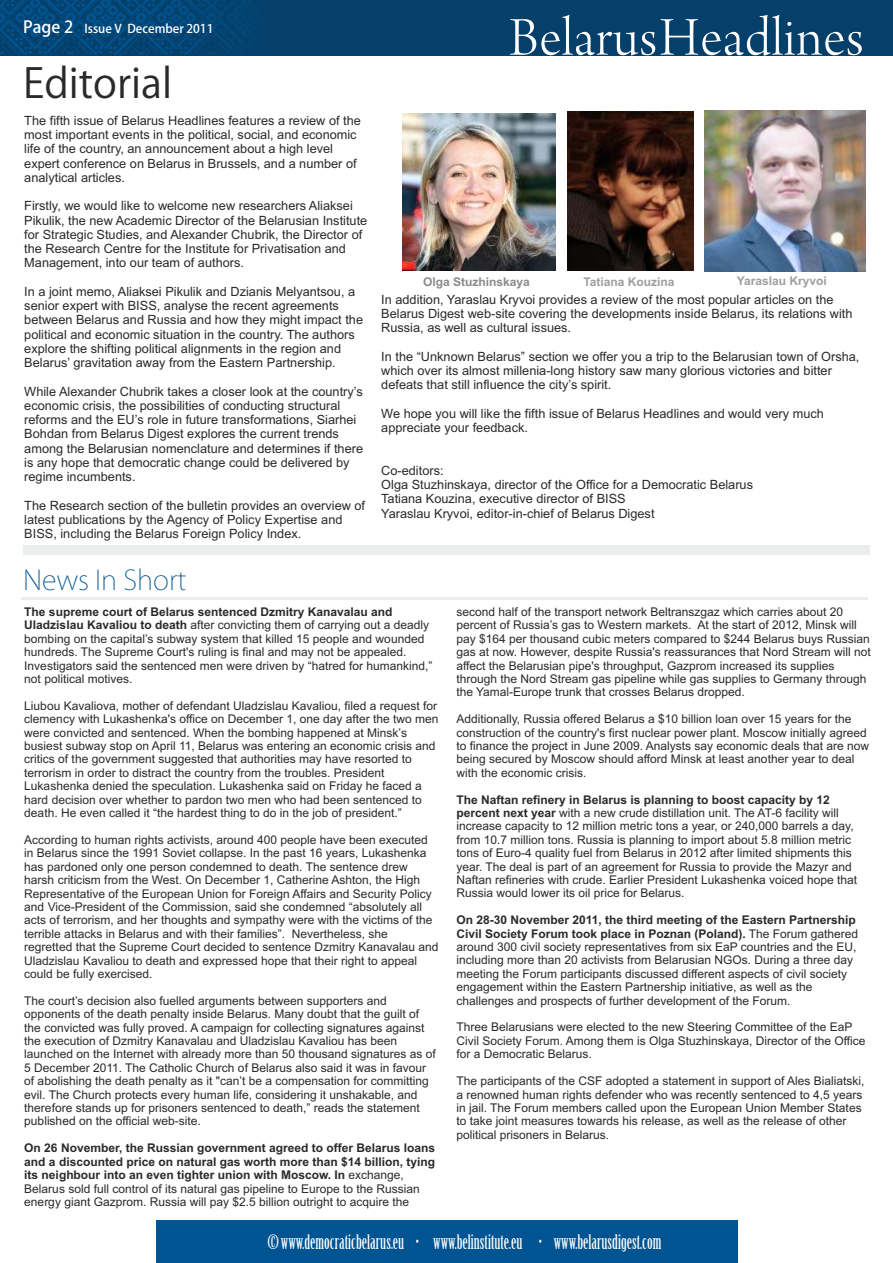
<style>
.page{position:relative;width:893px;height:1263px;background:#fff}
.page>*{position:absolute;margin:0;border:0;box-sizing:border-box;transform-origin:0 0}
.t1{font:57.6px "Arno Pro Light Display";letter-spacing:.015em;color:#fff}
.t2{font:40.5px "Koz Go Pro";color:#2b2929}
.t3{font:200 27px "Koz Go Pro";color:#005491}
.t4{font:19.5px "Birch Std";color:#fff}
.t5{font:12.75px/14.2px "Arial";color:#2b2929}
.t6{font:12px/13.4px "Arial";color:#2b2929}
.t7{font:700 12px/13.4px "Arial";color:#2b2929}
.t8{font:700 12px "Arial";color:#9e9e9e}
.t9{font:500 12px "Koz Go Pro";color:#fff}
.t10{font:700 12px "Arial";color:#8a8a8a}
.s1{font-size:16.5px}
.s2{font-weight:700}
.s3{font-weight:400}
</style>
<div class="page">
<div style="left:0;top:0;width:893px;height:55px;background:#05406b"></div>
<svg style="left:0;top:0;width:249px;height:55px"></svg>
<div style="left:23px;top:546px;width:847px;height:9px;background:#ebeded"></div>
<div style="left:156px;top:1221px;width:581px;height:42px;background:#005491"></div>
<hr style="left:21px;top:597px;width:847px;height:2px;background:#ebeded">
<img style="left:567px;top:111px;width:126px;height:160px">
<img style="left:704px;top:111px;width:161px;height:160px">
<img style="left:402px;top:114px;width:153px;height:157px">
<p class="t9" style="left:23px;top:22px;width:192px"><span class="s1">Page 2</span> Issue V December 2011</p>
<h2 class="t2" style="left:23px;top:62px;width:150px">Editorial</h2>
<p class="t5" style="left:24px;top:114px;width:338px">The fifth issue of Belarus Headlines features a review of the most important events in the political, social, and economic life of the country, an announcement about a high level expert conference on Belarus in Brussels, and a number of analytical articles.</p>
<p class="t5" style="left:24px;top:200px;width:344px">Firstly, we would like to welcome new researchers Aliaksei Pikulik, the new Academic Director of the Belarusian Institute for Strategic Studies, and Alexander Chubrik, the Director of the Research Centre for the Institute for Privatisation and Management, into our team of authors.</p>
<p class="t5" style="left:24px;top:285px;width:340px">In a joint memo, Aliaksei Pikulik and Dzianis Melyantsou, a senior expert with BISS, analyse the recent agreements between Belarus and Russia and how they might impact the political and economic situation in the country. The authors explore the shifting political alignments in the region and Belarus’ gravitation away from the Eastern Partnership.</p>
<p class="t5" style="left:24px;top:385px;width:340px">While Alexander Chubrik takes a closer look at the country’s economic crisis, the possibilities of conducting structural reforms and the EU’s role in future transformations, Siarhei Bohdan from Belarus Digest explores the current trends among the Belarusian nomenclature and determines if there is any hope that democratic change could be delivered by regime incumbents.</p>
<p class="t5" style="left:24px;top:499px;width:342px">The Research section of the bulletin provides an overview of latest publications by the Agency of Policy Expertise and<br>BISS, including the Belarus Foreign Policy Index.</p>
<h1 class="t1" style="left:509px;top:15px;width:356px">BelarusHeadlines</h1>
<p class="t10" style="left:423px;top:277px;width:108px">Olga Stuzhinskaya</p>
<p class="t8" style="left:583px;top:277px;width:93px">Tatiana Kouzina</p>
<p class="t8" style="left:737px;top:277px;width:92px">Yaraslau Kryvoi</p>
<p class="t5" style="left:381px;top:294px;width:473px">In addition, Yaraslau Kryvoi provides a review of the most popular articles on the<br>Belarus Digest web-site covering the developments inside Belarus, its relations with<br>Russia, as well as cultural issues.</p>
<p class="t5" style="left:381px;top:351px;width:480px">In the “Unknown Belarus” section we offer you a trip to the Belarusian town of Orsha, which over its almost millenia-long history saw many glorious victories and bitter defeats that still influence the city’s spirit.</p>
<p class="t5" style="left:381px;top:407px;width:444px">We hope you will like the fifth issue of Belarus Headlines and would very much appreciate your feedback.</p>
<p class="t5" style="left:381px;top:464px;width:373px">Co-editors:<br>Olga Stuzhinskaya, director of the Office for a Democratic Belarus Tatiana Kouzina, executive director of BISS<br>Yaraslau Kryvoi, editor-in-chief of Belarus Digest</p>
<h3 class="t3" style="left:23px;top:566px;width:165px">News In Short</h3>
<p class="t6" style="left:24px;top:606px;width:410px"><span class="s2">The supreme court of Belarus sentenced Dzmitry Kanavalau and Uladzislau Kavaliou to death</span> after convicting them of carrying out a deadly bombing on the capital’s subway system that killed 15 people and wounded hundreds. The Supreme Court's ruling is final and may not be appealed.<br>Investigators said the sentenced men were driven by “hatred for humankind,” not political motives.</p>
<p class="t6" style="left:24px;top:700px;width:416px">Liubou Kavaliova, mother of defendant Uladzislau Kavaliou, filed a request for clemency with Lukashenka's office on December 1, one day after the two men were convicted and sentenced. When the bombing happened at Minsk’s busiest subway stop on April 11, Belarus was entering an economic crisis and critics of the government suggested that authorities may have resorted to terrorism in order to distract the country from the troubles. President Lukashenka denied the speculation. Lukashenka said on Friday he faced a hard decision over whether to pardon two men who had been sentenced to death. He even called it “the hardest thing to do in the job of president.”</p>
<p class="t6" style="left:24px;top:834px;width:416px">According to human rights activists, around 400 people have been executed in Belarus since the 1991 Soviet collapse. In the past 16 years, Lukashenka has pardoned only one person condemned to death. The sentence drew harsh criticism from the West. On December 1, Catherine Ashton, the High Representative of the European Union for Foreign Affairs and Security Policy and Vice-President of the Commission, said she condemned “absolutely all acts of terrorism, and her thoughts and sympathy were with the victims of the terrible attacks in Belarus and with their families”. Nevertheless, she regretted that the Supreme Court decided to sentence Dzmitry Kanavalau and Uladzislau Kavaliou to death and expressed hope that their right to appeal could be fully exercised.</p>
<p class="t6" style="left:24px;top:995px;width:413px">The court’s decision also fuelled arguments between supporters and opponents of the death penalty inside Belarus. Many doubt that the guilt of the convicted was fully proved. A campaign for collecting signatures against the execution of Dzmitry Kanavalau and Uladzislau Kavaliou has been launched on the Internet with already more than 50 thousand signatures as of 5 December 2011. The Catholic Church of Belarus also said it was in favour of abolishing the death penalty as it "can’t be a compensation for committing evil. The Church protects every human life, considering it unshakable, and therefore stands up for prisoners sentenced to death,” reads the statement published on the official web-site.</p>
<p class="t7" style="left:24px;top:1142px;width:412px">On 26 November, the Russian government agreed to offer Belarus loans and a discounted price on natural gas worth more than $14 billion, tying its neighbour into an even tighter union with Moscow. In <span class="s3">exchange, Belarus sold full control of its natural gas pipeline to Europe to the Russian energy giant Gazprom. Russia will pay $2.5 billion outright to acquire the</span></p>
<p class="t6" style="left:456px;top:606px;width:416px">second half of the transport network Beltranszgaz which carries about 20 percent of Russia’s gas to Western markets. At the start of 2012, Minsk will pay $164 per thousand cubic meters compared to $244 Belarus buys Russian gas at now. However, despite Russia's reassurances that Nord Stream will not affect the Belarusian pipe's throughput, Gazprom increased its supplies through the Nord Stream gas pipeline while gas supplies to Germany through the Yamal-Europe trunk that crosses Belarus dropped.</p>
<p class="t6" style="left:456px;top:713px;width:414px">Additionally, Russia offered Belarus a $10 billion loan over 15 years for the construction of the country's first nuclear power plant. Moscow initially agreed to finance the project in June 2009. Analysts say economic deals that are now being secured by Moscow should afford Minsk at least another year to deal with the economic crisis.</p>
<p class="t6" style="left:456px;top:794px;width:402px"><span class="s2">The Naftan refinery in Belarus is planning to boost capacity by 12 percent next year</span> with a new crude distillation unit. The AT-6 facility will increase capacity to 12 million metric tons a year, or 240,000 barrels a day, from 10.7 million tons. Russia is planning to import about 5.8 million metric tons of Euro-4 quality fuel from Belarus in 2012 after limited shipments this year. The deal is part of an agreement for Russia to provide the Mazyr and Naftan refineries with crude. Earlier President Lukashenka voiced hope that Russia would lower its oil price for Belarus.</p>
<p class="t6" style="left:456px;top:914px;width:403px"><span class="s2">On 28-30 November 2011, the third meeting of the Eastern Partnership Civil Society Forum took place in Poznan (Poland).</span> The Forum gathered around 300 civil society representatives from six EaP countries and the EU, including more than 20 activists from Belarusian NGOs. During a three day meeting the Forum participants discussed different aspects of civil society engagement within the Eastern Partnership initiative, as well as the challenges and prospects of further development of the Forum.</p>
<p class="t6" style="left:456px;top:1022px;width:411px">Three Belarusians were elected to the new Steering Committee of the EaP<br>Civil Society Forum. Among them is Olga Stuzhinskaya, Director of the Office for a Democratic Belarus.</p>
<p class="t6" style="left:456px;top:1075px;width:410px">The participants of the CSF adopted a statement in support of Ales Bialiatski, a renowned human rights defender who was recently sentenced to 4,5 years in jail. The Forum members called upon the European Union Member States to take joint measures towards his release, as well as the release of other political prisoners in Belarus.</p>
<h3 class="t4" style="left:268px;top:1234px;width:395px">© www.democraticbelarus.eu • www.belinstitute.eu • www.belarusdigest.com</h3>
</div>
